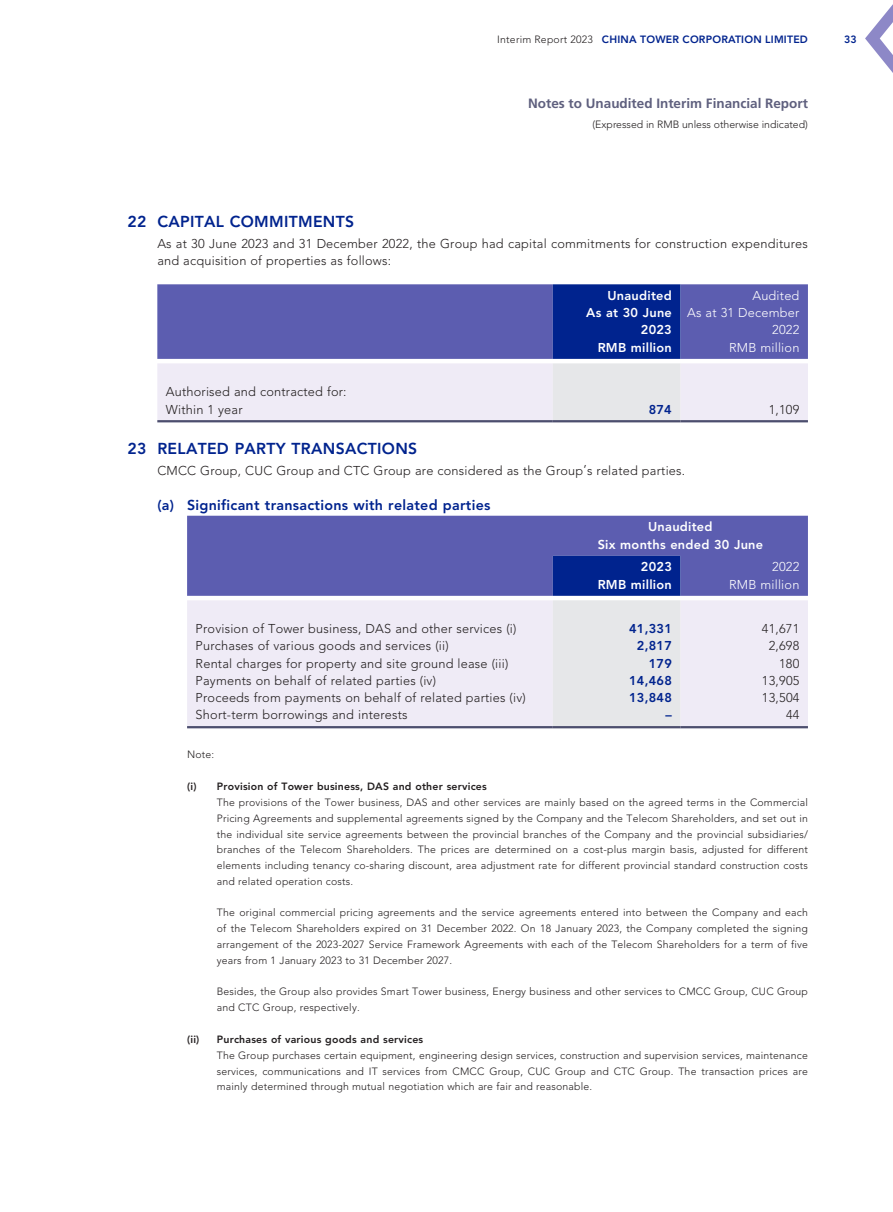
<style>
.page{position:relative;width:893px;height:1212px;background:#fff}
.page>*{position:absolute;margin:0;border:0;box-sizing:border-box;transform-origin:0 0}
.t1{font:800 15.75px "Avenir LT Std";letter-spacing:.02em;color:#00238e}
.t2{font:800 14.25px "Avenir LT Std";letter-spacing:.02em;color:#00238e}
.t3{font:700 13.5px "Frutiger LT Std";color:#5f607e}
.t4{font:300 12.75px/17.2px "Avenir LT Std";letter-spacing:.015em;color:#231f20}
.t5{font:800 12.75px/17.2px "Avenir LT Std";letter-spacing:.02em;color:#fff;text-align:right}
.t6{font:300 12.75px/17.2px "Avenir LT Std";letter-spacing:.015em;color:#fff;text-align:right}
.t7{font:800 12.75px "Avenir LT Std";letter-spacing:.02em;color:#00238e}
.t8{font:300 10.5px/15.8px "Avenir LT Std";letter-spacing:.015em;color:#231f20;text-align:justify}
.t9{font:800 10.5px "Avenir LT Std";letter-spacing:.02em;color:#231f20}
.t10{font:800 10.5px "Avenir LT Std";letter-spacing:.02em;color:#00238e}
.s1{font-weight:300;color:#231f20}
</style>
<div class="page">
<svg style="left:865px;top:4px;width:28px;height:69px"></svg>
<svg style="left:157px;top:284px;width:651px;height:136px;background:#9497cb"></svg>
<hr style="left:157px;top:420px;width:396px;height:2px;background:#4c4e6e">
<hr style="left:553px;top:420px;width:127px;height:2px;background:#4c4e6e">
<hr style="left:680px;top:420px;width:128px;height:2px;background:#4c4e6e">
<div style="left:187px;top:516px;width:621px;height:80px;background:#5c5db0"></div>
<div style="left:187px;top:600px;width:621px;height:126px;background:#efebf6"></div>
<svg style="left:553px;top:556px;width:127px;height:170px;background:#b0b9d4"></svg>
<hr style="left:187px;top:726px;width:366px;height:2px;background:#4c4e6e">
<hr style="left:553px;top:726px;width:127px;height:2px;background:#4c4e6e">
<hr style="left:680px;top:726px;width:128px;height:2px;background:#4c4e6e">
<p class="t10" style="left:497px;top:34px;width:312px"><span class="s1">Interim Report 2023</span> CHINA TOWER CORPORATION LIMITED</p>
<p class="t10" style="left:844px;top:34px;width:14px">33</p>
<p class="t3" style="left:528px;top:95px;width:281px">Notes to Unaudited Interim Financial Report</p>
<p class="t8" style="left:593px;top:117px;width:217px">(Expressed in RMB unless otherwise indicated)</p>
<h1 class="t1" style="left:128px;top:212px;width:228px">22 CAPITAL COMMITMENTS</h1>
<p class="t4" style="left:157px;top:235px;width:652px">As at 30 June 2023 and 31 December 2022, the Group had capital commitments for construction expenditures and acquisition of properties as follows:</p>
<p class="t5" style="left:607px;top:287px;width:66px">Unaudited</p>
<p class="t6" style="left:752px;top:287px;width:49px">Audited</p>
<p class="t5" style="left:586px;top:304px;width:87px">As at 30 June<br>2023</p>
<p class="t6" style="left:687px;top:304px;width:114px">As at 31 December<br>2022</p>
<p class="t5" style="left:598px;top:339px;width:76px">RMB million</p>
<p class="t6" style="left:729px;top:339px;width:72px">RMB million</p>
<p class="t4" style="left:166px;top:383px;width:182px">Authorised and contracted for:<br>Within 1 year</p>
<p class="t7" style="left:649px;top:401px;width:25px">874</p>
<p class="t4" style="left:769px;top:400px;width:32px">1,109</p>
<h1 class="t1" style="left:128px;top:439px;width:291px">23 RELATED PARTY TRANSACTIONS</h1>
<p class="t4" style="left:157px;top:462px;width:529px">CMCC Group, CUC Group and CTC Group are considered as the Group’s related parties.</p>
<h2 class="t2" style="left:157px;top:496px;width:335px">(a) Significant transactions with related parties</h2>
<p class="t5" style="left:598px;top:518px;width:167px;text-align:center">Unaudited<br>Six months ended 30 June</p>
<p class="t5" style="left:641px;top:558px;width:32px">2023</p>
<p class="t6" style="left:772px;top:558px;width:29px">2022</p>
<p class="t5" style="left:598px;top:576px;width:76px">RMB million</p>
<p class="t6" style="left:729px;top:576px;width:72px">RMB million</p>
<p class="t4" style="left:196px;top:620px;width:322px">Provision of Tower business, DAS and other services (i)</p>
<p class="t7" style="left:629px;top:621px;width:44px">41,331</p>
<p class="t4" style="left:762px;top:620px;width:39px">41,671</p>
<p class="t4" style="left:196px;top:637px;width:255px">Purchases of various goods and services (ii)</p>
<p class="t7" style="left:637px;top:638px;width:36px">2,817</p>
<p class="t4" style="left:769px;top:637px;width:32px">2,698</p>
<p class="t4" style="left:196px;top:655px;width:314px">Rental charges for property and site ground lease (iii)</p>
<p class="t7" style="left:649px;top:656px;width:25px">179</p>
<p class="t4" style="left:779px;top:655px;width:22px">180</p>
<p class="t4" style="left:196px;top:672px;width:242px">Payments on behalf of related parties (iv)</p>
<p class="t7" style="left:629px;top:673px;width:44px">14,468</p>
<p class="t4" style="left:762px;top:672px;width:39px">13,905</p>
<p class="t4" style="left:196px;top:689px;width:332px">Proceeds from payments on behalf of related parties (iv)</p>
<p class="t7" style="left:629px;top:690px;width:44px">13,848</p>
<p class="t4" style="left:762px;top:689px;width:39px">13,504</p>
<p class="t4" style="left:196px;top:706px;width:214px">Short-term borrowings and interests</p>
<p class="t7" style="left:665px;top:707px;width:8px">–</p>
<p class="t4" style="left:786px;top:706px;width:15px">44</p>
<p class="t8" style="left:187px;top:747px;width:29px">Note:</p>
<p class="t9" style="left:187px;top:780px;width:301px">(i) Provision of Tower business, DAS and other services</p>
<p class="t8" style="left:217px;top:795px;width:593px">The provisions of the Tower business, DAS and other services are mainly based on the agreed terms in the Commercial Pricing Agreements and supplemental agreements signed by the Company and the Telecom Shareholders, and set out in the individual site service agreements between the provincial branches of the Company and the provincial subsidiaries/ branches of the Telecom Shareholders. The prices are determined on a cost-plus margin basis, adjusted for different elements including tenancy co-sharing discount, area adjustment rate for different provincial standard construction costs and related operation costs.</p>
<p class="t8" style="left:217px;top:905px;width:593px">The original commercial pricing agreements and the service agreements entered into between the Company and each of the Telecom Shareholders expired on 31 December 2022. On 18 January 2023, the Company completed the signing arrangement of the 2023-2027 Service Framework Agreements with each of the Telecom Shareholders for a term of five years from 1 January 2023 to 31 December 2027.</p>
<p class="t8" style="left:217px;top:984px;width:593px">Besides, the Group also provides Smart Tower business, Energy business and other services to CMCC Group, CUC Group and CTC Group, respectively.</p>
<p class="t9" style="left:187px;top:1033px;width:14px">(ii)</p>
<p class="t9" style="left:217px;top:1033px;width:208px">Purchases of various goods and services</p>
<p class="t8" style="left:217px;top:1047px;width:593px">The Group purchases certain equipment, engineering design services, construction and supervision services, maintenance services, communications and IT services from CMCC Group, CUC Group and CTC Group. The transaction prices are mainly determined through mutual negotiation which are fair and reasonable.</p>
</div>
